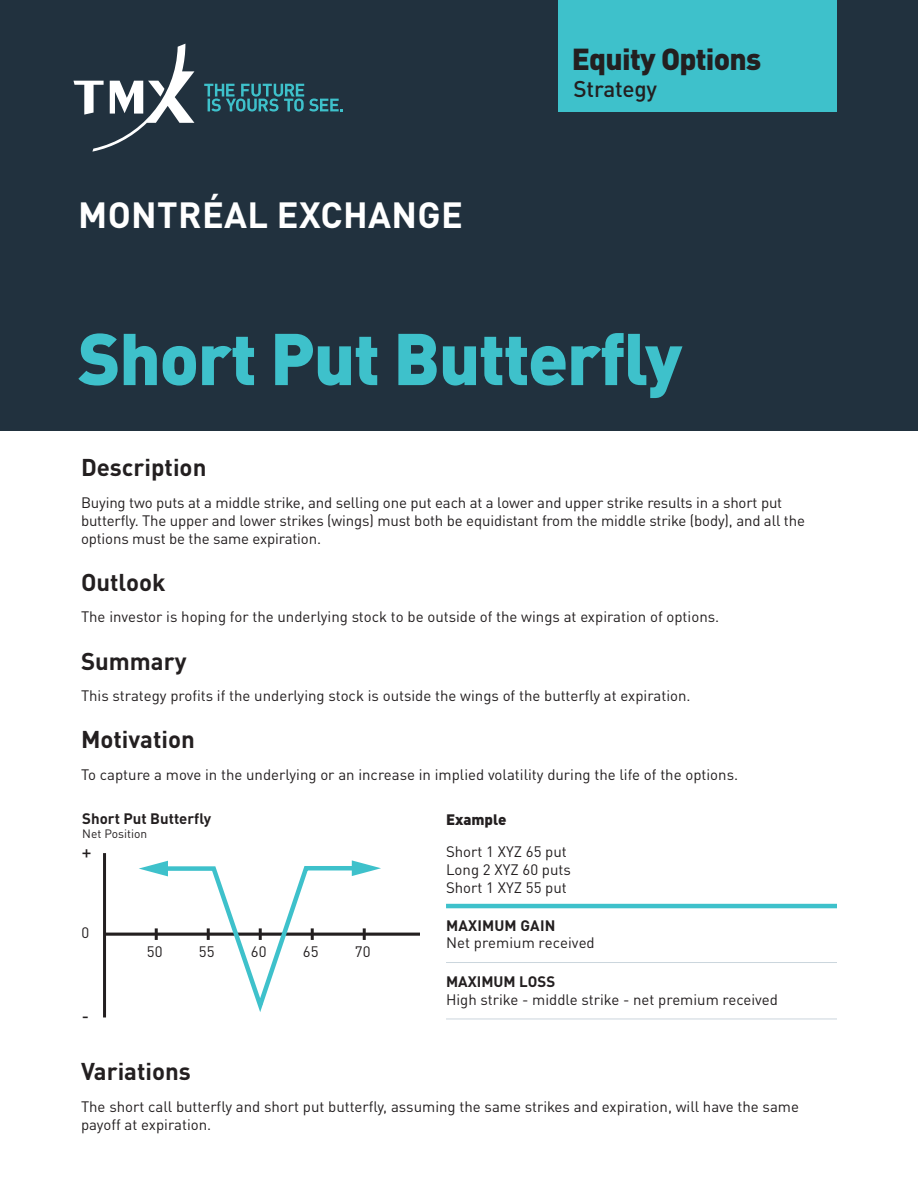
<style>
.page{position:relative;width:918px;height:1188px;background:#fff}
.page>*{position:absolute;margin:0;border:0;box-sizing:border-box;transform-origin:0 0}
.t1{font:900 72px "DIN Pro";letter-spacing:-.02em;color:#3ec1cb}
.t2{font:700 36px "DIN Pro";letter-spacing:.01em;color:#fff}
.t3{font:900 30px "DIN Pro";letter-spacing:-.025em;color:#231f20}
.Pages_-_Subtitle_Niv{font:700 24px "DIN Pro";color:#231f20}
.Pages_-_Text{font:700 24px "DIN Pro";color:#231f20}
.t4{font:500 22.5px "DIN Pro";letter-spacing:-.01em;color:#231f20}
.t5{font:500 19.5px "Profile";color:#231f20}
.Pages_-_Text-2{font:15px/18px "DIN Pro";color:#231f20}
.t6{font:700 15px "DIN Pro";color:#231f20}
.GRAPH_-_Title{font:900 15px "DIN Pro";color:#231f20}
.t7{font:12px "DIN Pro";color:#231f20}
.s1{font-weight:700}
</style>
<div class="page">
<hr style="left:446px;top:962px;width:391px;height:1px;background:#cbd6dd">
<hr style="left:446px;top:1019px;width:391px;height:1px;background:#cbd6dd">
<hr style="left:446px;top:904px;width:391px;height:4px;background:#3ec1cb">
<hr style="left:103px;top:853px;width:3px;height:164px;background:#231f20">
<hr style="left:105px;top:933px;width:314px;height:3px;background:#231f20">
<svg style="left:139px;top:860px;width:242px;height:152px"></svg>
<div style="left:0;top:0;width:918px;height:431px;background:#21313e"></div>
<svg style="left:204px;top:84px;width:139px;height:28px"></svg>
<svg style="left:74px;top:44px;width:120px;height:108px"></svg>
<div style="left:559px;top:0;width:278px;height:111px;background:#3ec1cb"></div>
<p class="t2" style="left:78px;top:186px;width:386px">MONTRÉAL EXCHANGE</p>
<p class="t3" style="left:572px;top:35px;width:191px">Equity Options</p>
<p class="t4" style="left:574px;top:72px;width:85px">Strategy</p>
<p class="t1" style="left:78px;top:301px;width:606px">Short Put Butterfly</p>
<p class="Pages_-_Subtitle_Niv" style="left:81px;top:449px;width:127px">Description</p>
<p class="Pages_-_Text-2" style="left:81px;top:492px;width:725px">Buying two puts at a middle strike, and selling one put each at a lower and upper strike results in a short put butterfly. The upper and lower strikes (wings) must both be equidistant from the middle strike (body), and all the options must be the same expiration.</p>
<p class="Pages_-_Text" style="left:81px;top:563px;width:86px">Outlook</p>
<p class="Pages_-_Text-2" style="left:81px;top:607px;width:640px">The investor is hoping for the underlying stock to be outside of the wings at expiration of options.</p>
<p class="Pages_-_Text" style="left:81px;top:642px;width:107px">Summary</p>
<p class="Pages_-_Text-2" style="left:81px;top:686px;width:611px">This strategy profits if the underlying stock is outside the wings of the butterfly at expiration.</p>
<p class="Pages_-_Subtitle_Niv" style="left:81px;top:721px;width:115px">Motivation</p>
<p class="Pages_-_Text-2" style="left:81px;top:764px;width:659px">To capture a move in the underlying or an increase in implied volatility during the life of the options.</p>
<p class="GRAPH_-_Title" style="left:446px;top:808px;width:62px">Example</p>
<p class="Pages_-_Text-2" style="left:446px;top:841px;width:122px">Short 1 XYZ 65 put</p>
<p class="Pages_-_Text-2" style="left:446px;top:859px;width:126px">Long 2 XYZ 60 puts</p>
<p class="Pages_-_Text-2" style="left:446px;top:877px;width:122px">Short 1 XYZ 55 put</p>
<p class="Pages_-_Text-2" style="left:446px;top:916px;width:150px;line-height:17.5px"><span class="s1">MAXIMUM GAIN<br></span>Net premium received</p>
<p class="Pages_-_Text-2" style="left:446px;top:972px;width:333px"><span class="s1">MAXIMUM LOSS<br></span>High strike - middle strike - net premium received</p>
<p class="t6" style="left:82px;top:807px;width:130px">Short Put Butterfly</p>
<p class="t7" style="left:82px;top:825px;width:67px">Net Position</p>
<p class="t5" style="left:82px;top:843px;width:11px">+</p>
<p class="Pages_-_Text-2" style="left:82px;top:922px;width:9px">0</p>
<p class="Pages_-_Text-2" style="left:147px;top:942px;width:17px">50</p>
<p class="Pages_-_Text-2" style="left:199px;top:942px;width:17px">55</p>
<p class="Pages_-_Text-2" style="left:251px;top:942px;width:17px">60</p>
<p class="Pages_-_Text-2" style="left:303px;top:942px;width:17px">65</p>
<p class="Pages_-_Text-2" style="left:355px;top:942px;width:17px">70</p>
<p class="t5" style="left:82px;top:1007px;width:8px">-</p>
<p class="Pages_-_Subtitle_Niv" style="left:81px;top:1053px;width:111px">Variations</p>
<p class="Pages_-_Text-2" style="left:81px;top:1096px;width:720px">The short call butterfly and short put butterfly, assuming the same strikes and expiration, will have the same payoff at expiration.</p>
</div>
